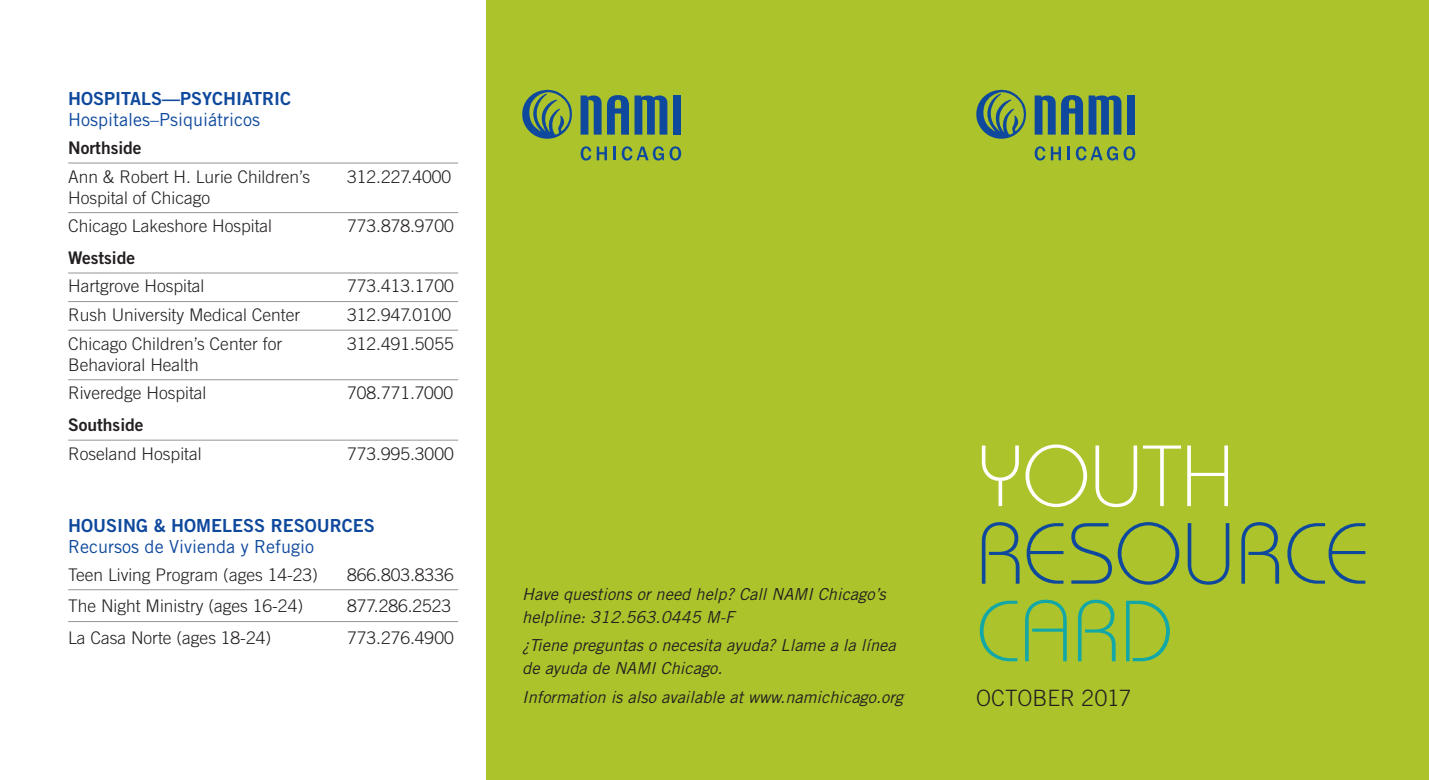
<style>
.page{position:relative;width:1429px;height:780px;background:#fff}
.page>*{position:absolute;margin:0;border:0;box-sizing:border-box;transform-origin:0 0}
.t1{font:300 86.4px "Bauhaus";color:#0f499d}
.t2{font:300 86.4px "Bauhaus";color:#fff}
.t3{font:300 86.4px "Bauhaus";color:#13a8a6}
.t4{font:300 22.5px "Trade Gothic LT Std";color:#231f20}
.t5{font:18px "Trade Gothic LT Std";color:#0f499d}
.t6{font:18px "Trade Gothic LT Std Bd 2";color:#0f499d}
.body{font:300 17.4px "Trade Gothic LT Std";color:#231f20}
.t7{font:17.4px "Trade Gothic LT Std Bd 2";color:#231f20}
.t8{font:italic 16.5px/22.5px "Trade Gothic LT Std";color:#231f20}
</style>
<div class="page">
<div style="left:486px;top:0;width:943px;height:780px;background:#acc32b"></div>
<svg style="left:1034px;top:146px;width:27px;height:14px"></svg>
<hr style="left:1067px;top:146px;width:3px;height:14px;background:#0f499d">
<svg style="left:1075px;top:146px;width:60px;height:14px"></svg>
<svg style="left:976px;top:89px;width:50px;height:50px"></svg>
<svg style="left:1034px;top:95px;width:21px;height:40px"></svg>
<svg style="left:1061px;top:95px;width:60px;height:40px"></svg>
<div style="left:1127px;top:95px;width:8px;height:40px;background:#0f499d"></div>
<hr style="left:68px;top:589px;width:390px;height:1px;background:#939598">
<hr style="left:68px;top:621px;width:390px;height:1px;background:#939598">
<hr style="left:68px;top:162px;width:390px;height:1px;background:#939598">
<hr style="left:68px;top:212px;width:390px;height:1px;background:#939598">
<hr style="left:68px;top:272px;width:390px;height:1px;background:#939598">
<hr style="left:68px;top:301px;width:390px;height:1px;background:#939598">
<hr style="left:68px;top:329px;width:390px;height:1px;background:#939598">
<hr style="left:68px;top:379px;width:390px;height:1px;background:#939598">
<hr style="left:68px;top:439px;width:390px;height:1px;background:#939598">
<svg style="left:580px;top:146px;width:11px;height:14px"></svg>
<svg style="left:597px;top:146px;width:10px;height:14px"></svg>
<hr style="left:613px;top:146px;width:3px;height:14px;background:#0f499d">
<svg style="left:622px;top:146px;width:59px;height:14px"></svg>
<svg style="left:522px;top:89px;width:50px;height:50px"></svg>
<svg style="left:580px;top:95px;width:21px;height:40px"></svg>
<svg style="left:607px;top:95px;width:60px;height:40px"></svg>
<div style="left:673px;top:95px;width:8px;height:40px;background:#0f499d"></div>
<p class="t6" style="left:68px;top:88px;width:225px">HOSPITALS—PSYCHIATRIC</p>
<p class="t5" style="left:68px;top:109px;width:193px">Hospitales–Psiquiátricos</p>
<p class="t7" style="left:68px;top:137px;width:75px">Northside</p>
<p class="body" style="left:68px;top:166px;width:244px">Ann &amp; Robert H. Lurie Children’s</p>
<p class="body" style="left:347px;top:166px;width:105px">312.227.4000</p>
<p class="body" style="left:68px;top:187px;width:144px">Hospital of Chicago</p>
<p class="body" style="left:68px;top:215px;width:205px">Chicago Lakeshore Hospital</p>
<p class="body" style="left:347px;top:215px;width:108px">773.878.9700</p>
<p class="t7" style="left:68px;top:247px;width:69px">Westside</p>
<p class="body" style="left:68px;top:276px;width:138px">Hartgrove Hospital</p>
<p class="body" style="left:347px;top:276px;width:108px">773.413.1700</p>
<p class="body" style="left:68px;top:304px;width:233px">Rush University Medical Center</p>
<p class="body" style="left:347px;top:304px;width:105px">312.947.0100</p>
<p class="body" style="left:68px;top:333px;width:215px">Chicago Children’s Center for</p>
<p class="body" style="left:347px;top:333px;width:108px">312.491.5055</p>
<p class="body" style="left:68px;top:354px;width:132px">Behavioral Health</p>
<p class="body" style="left:68px;top:382px;width:140px">Riveredge Hospital</p>
<p class="body" style="left:347px;top:382px;width:107px">708.771.7000</p>
<p class="t7" style="left:68px;top:414px;width:77px">Southside</p>
<p class="body" style="left:68px;top:443px;width:135px">Roseland Hospital</p>
<p class="body" style="left:347px;top:443px;width:108px">773.995.3000</p>
<p class="t6" style="left:68px;top:514px;width:308px">HOUSING &amp; HOMELESS RESOURCES</p>
<p class="t5" style="left:68px;top:536px;width:247px">Recursos de Vivienda y Refugio</p>
<p class="body" style="left:68px;top:564px;width:251px">Teen Living Program (ages 14-23)</p>
<p class="body" style="left:347px;top:564px;width:108px">866.803.8336</p>
<p class="body" style="left:68px;top:596px;width:236px">The Night Ministry (ages 16-24)</p>
<p class="body" style="left:347px;top:596px;width:105px">877.286.2523</p>
<p class="body" style="left:68px;top:627px;width:205px">La Casa Norte (ages 18-24)</p>
<p class="body" style="left:347px;top:627px;width:108px">773.276.4900</p>
<p class="t8" style="left:522px;top:583px;width:365px">Have questions or need help? Call NAMI Chicago’s helpline: 312.563.0445 M-F</p>
<p class="t8" style="left:522px;top:634px;width:375px">¿Tiene preguntas o necesita ayuda? Llame a la línea de ayuda de NAMI Chicago.</p>
<p class="t8" style="left:522px;top:685px;width:382px">Information is also available at www.namichicago.org</p>
<p class="t2" style="left:976px;top:425px;width:259px">YOUTH</p>
<p class="t1" style="left:976px;top:503px;width:395px">RESOURCE</p>
<p class="t3" style="left:976px;top:580px;width:198px">CARD</p>
<p class="t4" style="left:976px;top:685px;width:157px">OCTOBER 2017</p>
</div>
